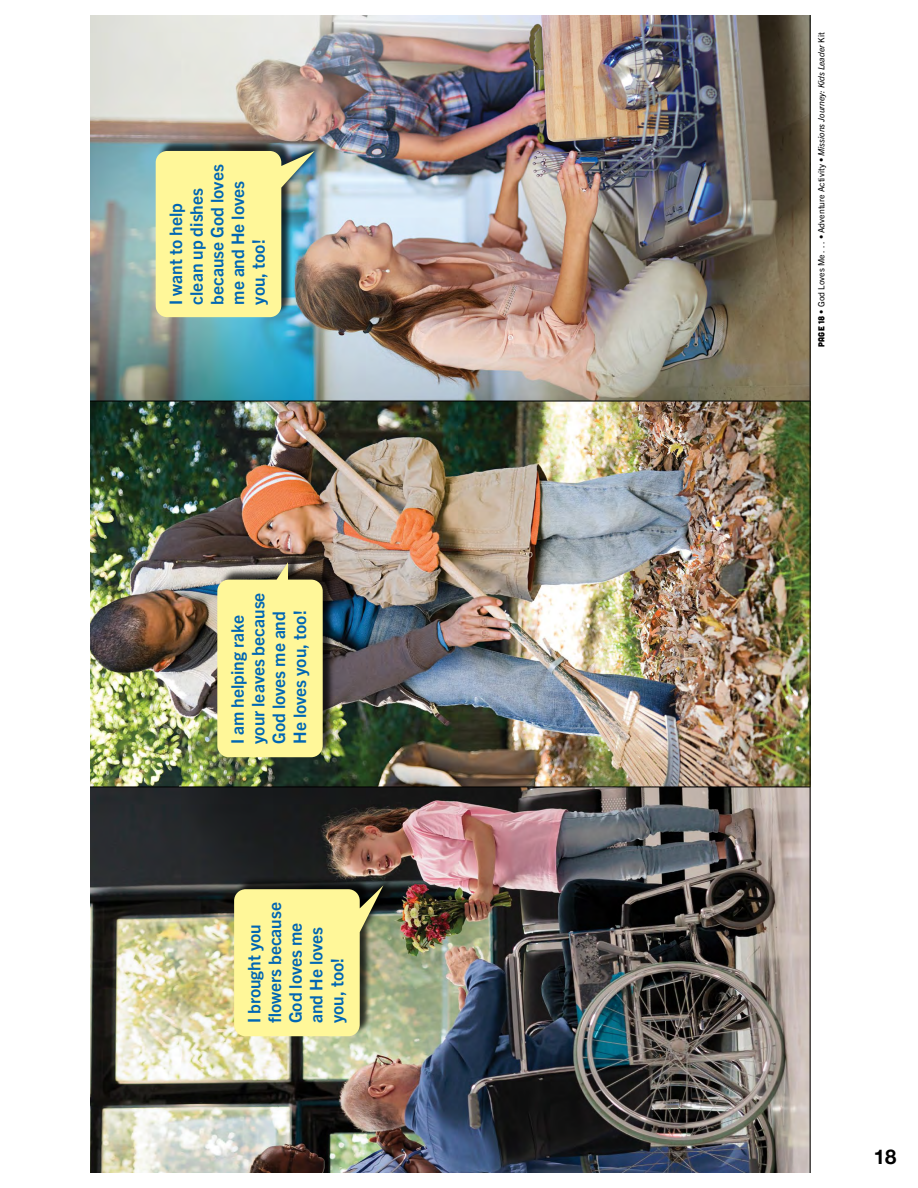
<style>
.page{position:relative;width:918px;height:1188px;background:#fff}
.page>*{position:absolute;margin:0;border:0;box-sizing:border-box;transform-origin:0 0}
.t1{font:700 20.25px "Helvetica Neue";color:#000}
.t2{font:700 17.25px/20.7px "Trade Gothic Next LT Pro";color:#0066b3}
.t3{font:8.7px "Trade Gothic Next LT Pro";letter-spacing:.005em;color:#000}
.s1{font-family:"Cubano"}
.s2{font-style:italic}
</style>
<div class="page">
<img style="left:90px;top:15px;width:720px;height:1158px">
<hr style="left:810px;top:15px;width:1px;height:1158px;background:#000">
<hr style="left:90px;top:786px;width:720px;height:1px;background:#000">
<hr style="left:90px;top:401px;width:720px;height:1px;background:#000">
<div style="left:236px;top:874px;width:159px;height:161px;background:#000;opacity:.75"></div>
<svg style="left:234px;top:885px;width:149px;height:151px;background:#e5df8e"></svg>
<div style="left:219px;top:551px;width:116px;height:205px;background:#000;opacity:.75"></div>
<svg style="left:217px;top:562px;width:106px;height:195px;background:#f1e993"></svg>
<div style="left:157px;top:139px;width:169px;height:177px;background:#000;opacity:.75"></div>
<svg style="left:156px;top:151px;width:159px;height:166px;background:#dfe198"></svg>
<p class="t2" style="left:164px;top:305px;width:142px;rotate:-90deg">I want to help clean up dishes because God loves me and He loves you, too!</p>
<p class="t2" style="left:226px;top:744px;width:153px;rotate:-90deg">I am helping rake your leaves because<br>God loves me and<br>He loves you, too!</p>
<p class="t2" style="left:243px;top:1023px;width:123px;rotate:-90deg">I brought you flowers because<br>God loves me and He loves you, too!</p>
<p class="t3" style="left:815px;top:347px;width:316px;rotate:-90deg"><span class="s1">Page 18</span> • God Loves Me . . . • Adventure Activity • <span class="s2">Missions Journey: Kids Leader</span> Kit</p>
<p class="t1" style="left:874px;top:1141px;width:24px">18</p>
</div>
